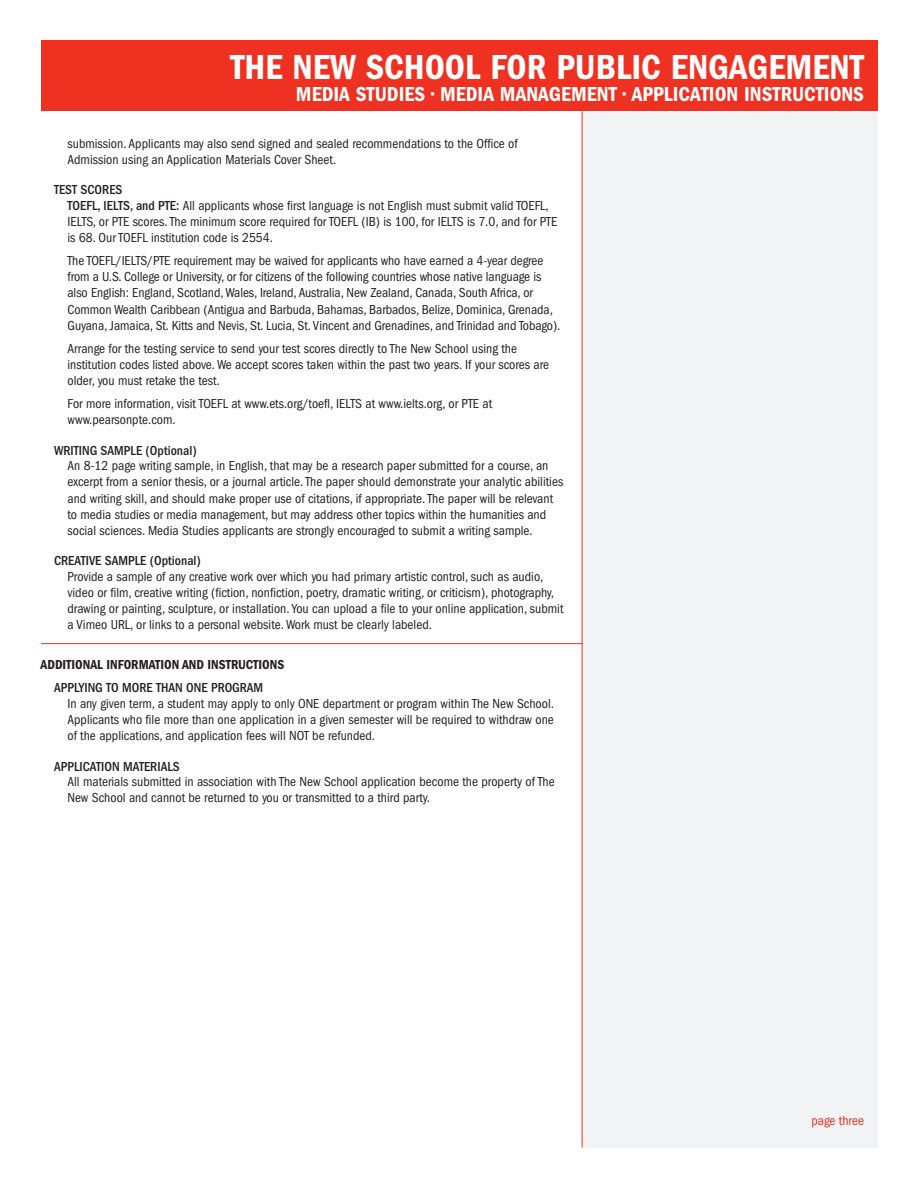
<style>
.page{position:relative;width:918px;height:1188px;background:#fff}
.page>*{position:absolute;margin:0;border:0;box-sizing:border-box;transform-origin:0 0}
.Eurostile_bold_Conde{font:36px "ITC Franklin Gothic Std Dm Cd";color:#fff}
.Eurostile_bold_Conde-2{font:21px "ITC Franklin Gothic Std Dm Cd";color:#fff}
.Bullet_Style_1{font:condensed 13.5px/16.2px "ITC Franklin Gothic Std";color:#231f20}
.Bullet_Style_1-2{font:500 condensed 13.5px "ITC Franklin Gothic Std";color:#231f20}
.t1{font:13.5px "ITC Franklin Gothic Std Dm Cd";color:#231f20}
.t2{font:condensed 13.5px "ITC Franklin Gothic Std";color:#ef3122}
.s1{font-weight:500}
</style>
<div class="page">
<div style="left:582px;top:111px;width:295px;height:1037px;background:#f2f3f4"></div>
<div style="left:41px;top:40px;width:837px;height:71px;background:#ef3122"></div>
<hr style="left:582px;top:111px;width:1px;height:1037px;background:#ef3122">
<hr style="left:41px;top:643px;width:541px;height:1px;background:#ef3122">
<p class="Eurostile_bold_Conde" style="left:230px;top:46px;width:635px">THE NEW SCHOOL FOR PUBLIC ENGAGEMENT</p>
<p class="Eurostile_bold_Conde-2" style="left:296px;top:82px;width:570px">MEDIA STUDIES • MEDIA MANAGEMENT • APPLICATION INSTRUCTIONS</p>
<p class="Bullet_Style_1" style="left:68px;top:135px;width:452px">submission. Applicants may also send signed and sealed recommendations to the Office of<br>Admission using an Application Materials Cover Sheet.</p>
<p class="Bullet_Style_1-2" style="left:54px;top:182px;width:70px">TEST SCORES</p>
<p class="Bullet_Style_1" style="left:68px;top:197px;width:491px"><span class="s1">TOEFL, IELTS, and PTE:</span> All applicants whose first language is not English must submit valid TOEFL,<br>IELTS, or PTE scores. The minimum score required for TOEFL (IB) is 100, for IELTS is 7.0, and for PTE is 68. Our TOEFL institution code is 2554.</p>
<p class="Bullet_Style_1" style="left:68px;top:253px;width:494px">The TOEFL/IELTS/PTE requirement may be waived for applicants who have earned a 4-year degree from a U.S. College or University, or for citizens of the following countries whose native language is also English: England, Scotland, Wales, Ireland, Australia, New Zealand, Canada, South Africa, or Common Wealth Caribbean (Antigua and Barbuda, Bahamas, Barbados, Belize, Dominica, Grenada, Guyana, Jamaica, St. Kitts and Nevis, St. Lucia, St. Vincent and Grenadines, and Trinidad and Tobago).</p>
<p class="Bullet_Style_1" style="left:68px;top:340px;width:483px">Arrange for the testing service to send your test scores directly to The New School using the institution codes listed above. We accept scores taken within the past two years. If your scores are older, you must retake the test.</p>
<p class="Bullet_Style_1" style="left:68px;top:396px;width:426px">For more information, visit TOEFL at www.ets.org/toefl, IELTS at www.ielts.org, or PTE at www.pearsonpte.com.</p>
<p class="Bullet_Style_1-2" style="left:54px;top:443px;width:144px">WRITING SAMPLE (Optional)</p>
<p class="Bullet_Style_1" style="left:68px;top:458px;width:497px">An 8-12 page writing sample, in English, that may be a research paper submitted for a course, an excerpt from a senior thesis, or a journal article. The paper should demonstrate your analytic abilities and writing skill, and should make proper use of citations, if appropriate. The paper will be relevant to media studies or media management, but may address other topics within the humanities and social sciences. Media Studies applicants are strongly encouraged to submit a writing sample.</p>
<p class="Bullet_Style_1-2" style="left:54px;top:553px;width:148px">CREATIVE SAMPLE (Optional)</p>
<p class="Bullet_Style_1" style="left:68px;top:568px;width:497px">Provide a sample of any creative work over which you had primary artistic control, such as audio, video or film, creative writing (fiction, nonfiction, poetry, dramatic writing, or criticism), photography, drawing or painting, sculpture, or installation. You can upload a file to your online application, submit a Vimeo URL, or links to a personal website. Work must be clearly labeled.</p>
<p class="t1" style="left:41px;top:656px;width:245px">ADDITIONAL INFORMATION AND INSTRUCTIONS</p>
<p class="Bullet_Style_1-2" style="left:54px;top:680px;width:211px">APPLYING TO MORE THAN ONE PROGRAM</p>
<p class="Bullet_Style_1" style="left:68px;top:695px;width:488px;text-align:justify">In any given term, a student may apply to only ONE department or program within The New School.<br>Applicants who file more than one application in a given semester will be required to withdraw one of the applications, and application fees will NOT be refunded.</p>
<p class="Bullet_Style_1-2" style="left:54px;top:758px;width:127px">APPLICATION MATERIALS</p>
<p class="Bullet_Style_1" style="left:68px;top:774px;width:489px">All materials submitted in association with The New School application become the property of The<br>New School and cannot be returned to you or transmitted to a third party.</p>
<p class="t2" style="left:812px;top:1113px;width:54px">page three</p>
</div>
